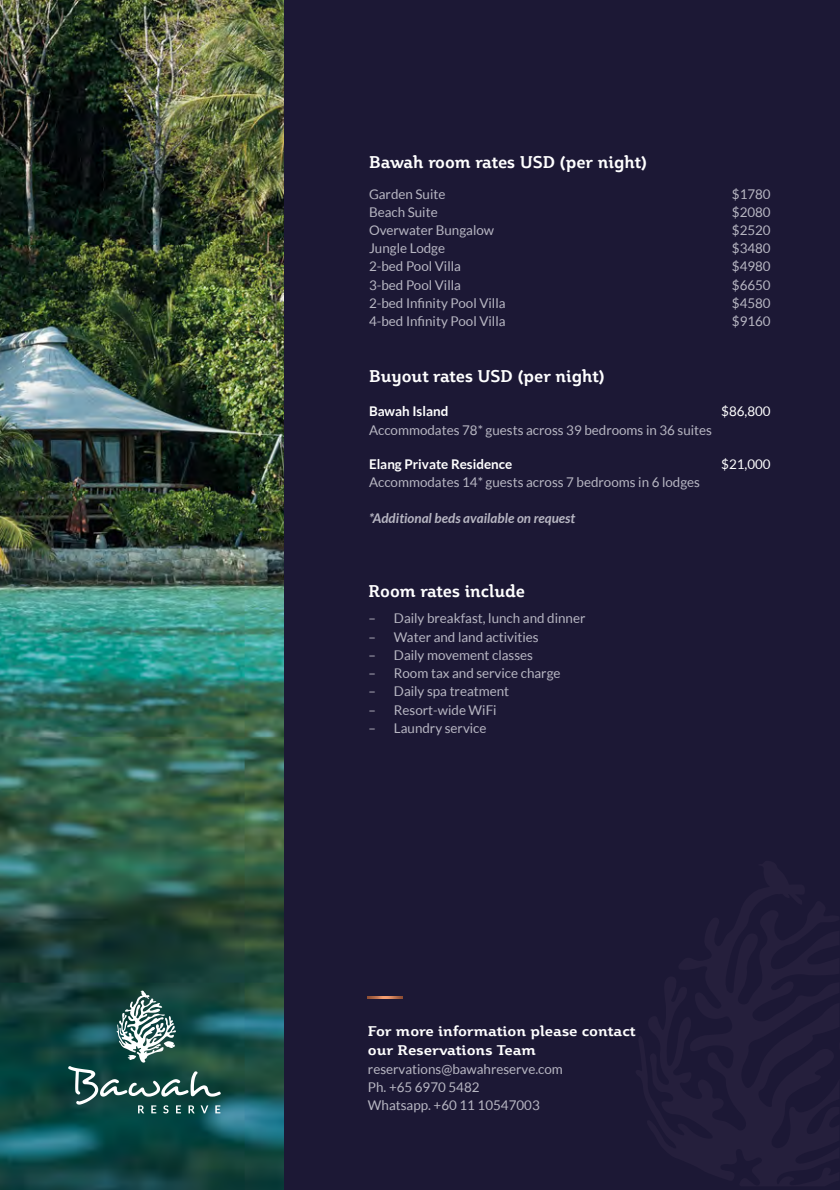
<style>
.page{position:relative;width:840px;height:1190px;background:#1c1835}
.page>*{position:absolute;margin:0;border:0;box-sizing:border-box;transform-origin:0 0}
.t1{font:700 17px "Plume";color:#fff}
.t2{font:700 14px/19px "Plume";color:#fff;scale:1.1 1}
.t3{font:13.4px/18.2px "Lato";color:#b8b7c3}
.t4{font:italic 700 13.4px "Lato";color:#b8b7c3}
.t5{font:700 13.4px "Lato";color:#fff}
.t6{font:13.4px "Lato";color:#fff}
</style>
<div class="page">
<img style="left:0;top:0;width:284px;height:1190px">
<svg style="left:68px;top:991px;width:153px;height:122px;background:#325f5b"></svg>
<img style="left:367px;top:997px;width:35px;height:2px">
<p class="t1" style="left:369px;top:151px;width:279px">Bawah room rates USD (per night)</p>
<p class="t3" style="left:369px;top:184px;width:78px">Garden Suite</p>
<p class="t3" style="left:732px;top:184px;width:40px">$1780</p>
<p class="t3" style="left:369px;top:203px;width:70px">Beach Suite</p>
<p class="t3" style="left:732px;top:203px;width:40px">$2080</p>
<p class="t3" style="left:369px;top:221px;width:127px">Overwater Bungalow</p>
<p class="t3" style="left:732px;top:221px;width:40px">$2520</p>
<p class="t3" style="left:369px;top:239px;width:78px">Jungle Lodge</p>
<p class="t3" style="left:732px;top:239px;width:40px">$3480</p>
<p class="t3" style="left:369px;top:257px;width:94px">2-bed Pool Villa</p>
<p class="t3" style="left:732px;top:257px;width:40px">$4980</p>
<p class="t3" style="left:369px;top:275px;width:94px">3-bed Pool Villa</p>
<p class="t3" style="left:732px;top:275px;width:40px">$6650</p>
<p class="t3" style="left:369px;top:294px;width:138px">2-bed Infinity Pool Villa</p>
<p class="t3" style="left:732px;top:294px;width:40px">$4580</p>
<p class="t3" style="left:369px;top:312px;width:138px">4-bed Infinity Pool Villa</p>
<p class="t3" style="left:732px;top:312px;width:40px">$9160</p>
<p class="t1" style="left:369px;top:365px;width:237px">Buyout rates USD (per night)</p>
<p class="t5" style="left:369px;top:403px;width:81px">Bawah Island</p>
<p class="t6" style="left:721px;top:403px;width:51px">$86,800</p>
<p class="t3" style="left:369px;top:420px;width:345px">Accommodates 78* guests across 39 bedrooms in 36 suites</p>
<p class="t5" style="left:369px;top:456px;width:145px">Elang Private Residence</p>
<p class="t6" style="left:721px;top:456px;width:51px">$21,000</p>
<p class="t3" style="left:369px;top:473px;width:333px">Accommodates 14* guests across 7 bedrooms in 6 lodges</p>
<p class="t4" style="left:369px;top:510px;width:208px">*Additional beds available on request</p>
<p class="t1" style="left:369px;top:580px;width:158px">Room rates include</p>
<p class="t3" style="left:369px;top:609px;width:218px">– Daily breakfast, lunch and dinner</p>
<p class="t3" style="left:369px;top:627px;width:172px">– Water and land activities</p>
<p class="t3" style="left:369px;top:646px;width:166px">– Daily movement classes</p>
<p class="t3" style="left:369px;top:664px;width:193px">– Room tax and service charge</p>
<p class="t3" style="left:369px;top:682px;width:142px">– Daily spa treatment</p>
<p class="t3" style="left:369px;top:700px;width:130px">– Resort-wide WiFi</p>
<p class="t3" style="left:369px;top:718px;width:120px">– Laundry service</p>
<p class="t2" style="left:368px;top:1022px;width:245px">For more information please contact our Reservations Team</p>
<p class="t3" style="left:368px;top:1059px;width:196px">reservations@bawahreserve.com<br>Ph. +65 6970 5482<br>Whatsapp. +60 11 10547003</p>
</div>
